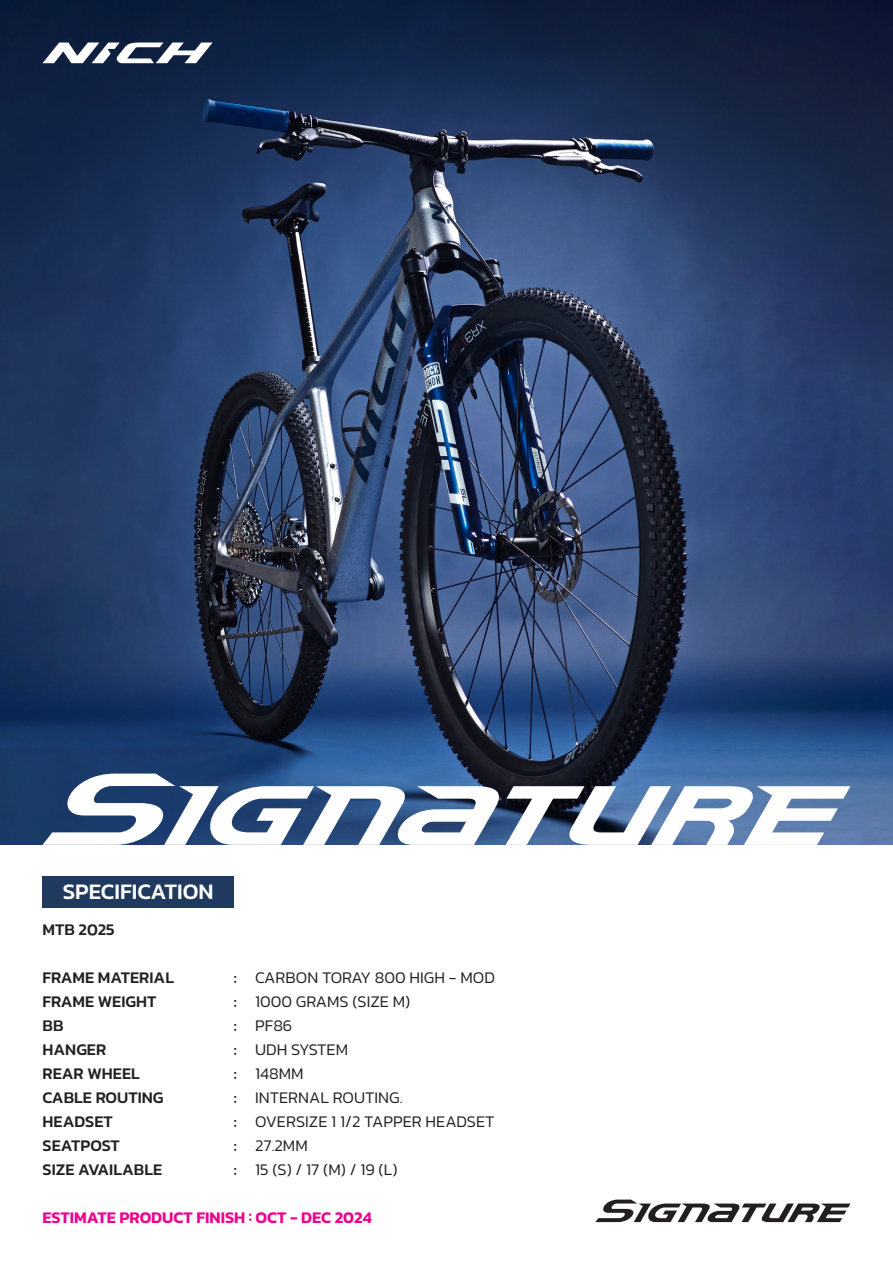
<style>
.page{position:relative;width:893px;height:1263px;background:#fff}
.page>*{position:absolute;margin:0;border:0;box-sizing:border-box;transform-origin:0 0}
.t1{font:500 22.5px "Kanit";color:#fff}
.t2{font:300 16.5px "Kanit";color:#231f20}
.t3{font:500 16.5px "Kanit";color:#231f20}
.t4{font:600 16.5px "Kanit";color:#ed028c}
.s1{font-weight:500}
</style>
<div class="page">
<img style="left:0;top:0;width:893px;height:845px">
<svg style="left:43px;top:43px;width:170px;height:20px"></svg>
<svg style="left:43px;top:773px;width:807px;height:72px"></svg>
<div style="left:43px;top:876px;width:191px;height:32px;background:#20395e"></div>
<svg style="left:595px;top:1199px;width:255px;height:23px"></svg>
<h1 class="t1" style="left:63px;top:874px;width:152px">SPECIFICATION</h1>
<p class="t3" style="left:43px;top:917px;width:74px">MTB 2025</p>
<p class="t3" style="left:43px;top:965px;width:133px">FRAME MATERIAL</p>
<p class="t2" style="left:234px;top:966px;width:263px"><span class="s1">:</span> CARBON TORAY 800 HIGH - MOD</p>
<p class="t3" style="left:43px;top:989px;width:115px">FRAME WEIGHT</p>
<p class="t2" style="left:234px;top:990px;width:178px"><span class="s1">:</span> 1000 GRAMS (SIZE M)</p>
<p class="t3" style="left:43px;top:1013px;width:22px">BB</p>
<p class="t2" style="left:234px;top:1014px;width:60px"><span class="s1">:</span> PF86</p>
<p class="t3" style="left:43px;top:1037px;width:65px">HANGER</p>
<p class="t2" style="left:234px;top:1038px;width:116px"><span class="s1">:</span> UDH SYSTEM</p>
<p class="t3" style="left:43px;top:1061px;width:99px">REAR WHEEL</p>
<p class="t2" style="left:234px;top:1062px;width:71px"><span class="s1">:</span> 148MM</p>
<p class="t3" style="left:43px;top:1085px;width:122px">CABLE ROUTING</p>
<p class="t2" style="left:234px;top:1086px;width:170px"><span class="s1">:</span> INTERNAL ROUTING.</p>
<p class="t3" style="left:43px;top:1109px;width:72px">HEADSET</p>
<p class="t2" style="left:234px;top:1110px;width:262px"><span class="s1">:</span> OVERSIZE 1 1/2 TAPPER HEADSET</p>
<p class="t3" style="left:43px;top:1133px;width:79px">SEATPOST</p>
<p class="t2" style="left:234px;top:1134px;width:75px"><span class="s1">:</span> 27.2MM</p>
<p class="t3" style="left:43px;top:1157px;width:121px">SIZE AVAILABLE</p>
<p class="t2" style="left:234px;top:1158px;width:165px"><span class="s1">:</span> 15 (S) / 17 (M) / 19 (L)</p>
<p class="t4" style="left:43px;top:1205px;width:331px">ESTIMATE PRODUCT FINISH : OCT - DEC 2024</p>
</div>
